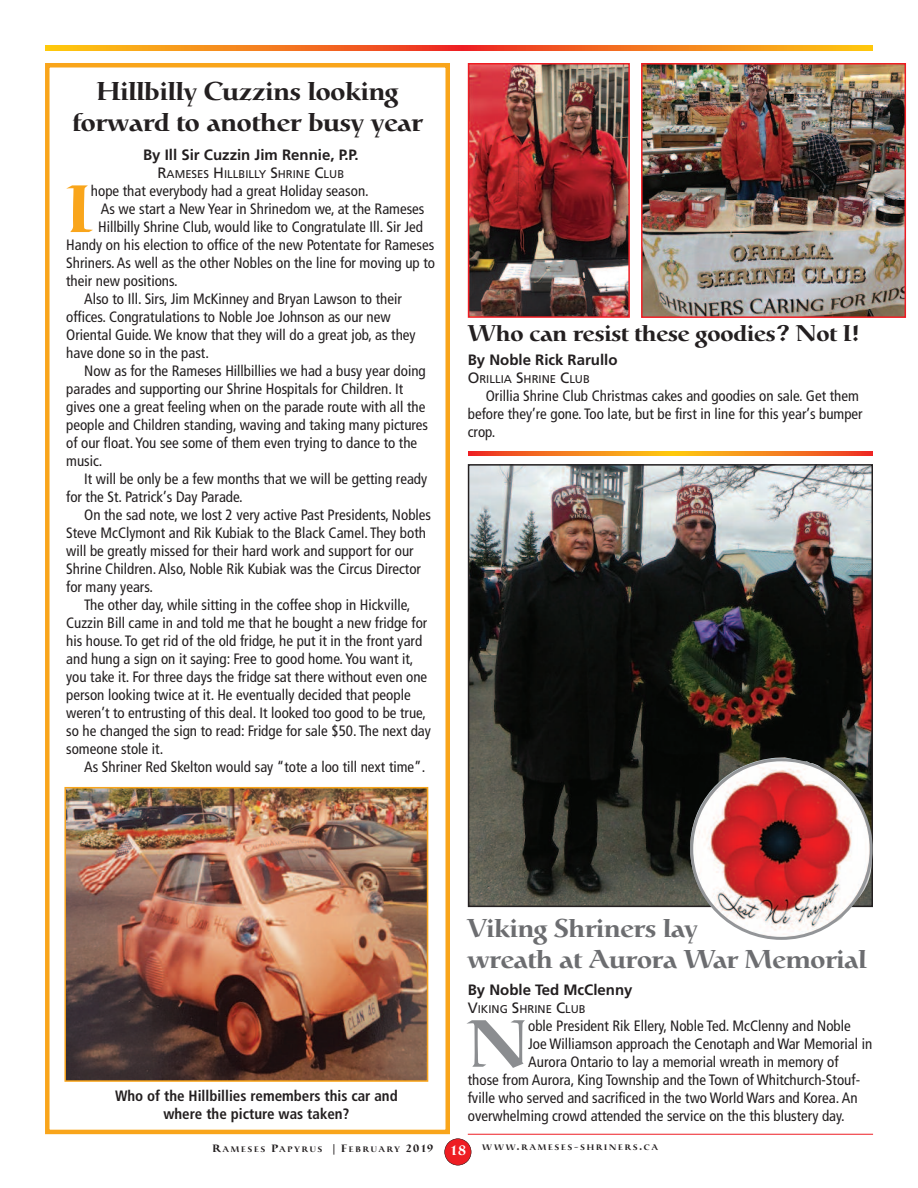
<style>
.page{position:relative;width:918px;height:1188px;background:#fff}
.page>*{position:absolute;margin:0;border:0;box-sizing:border-box;transform-origin:0 0}
.t1{font:500 66px "Catull";color:#f9a51b}
.t2{font:500 65.85px "Catull";color:#8b8d90}
.t3{font:500 25.5px/30.6px "Catull";color:#231f20;text-align:center}
.t4{font:500 25.5px/30.6px "Catull";color:#6c6d70}
.t5{font:500 22.5px "Catull";color:#231f20}
.t6{font:condensed 15px/18px "Frutiger";color:#231f20}
.t7{font:700 15px "Frutiger";color:#231f20}
.t8{font:700 condensed 15px/18px "Frutiger";color:#231f20;text-align:center}
.t9{font:11.25px "Frutiger";color:#231f20}
.t10{font:500 7.8px "Catull";letter-spacing:.24em;color:#231f20}
.s1{font-size:15px}
.s2{font-size:10.5px}
.s3{font-size:13.5px;color:#fff}
</style>
<div class="page">
<div style="left:45px;top:63px;width:405px;height:1071px;border:4px solid #f9a51b"></div>
<hr style="left:468px;top:1134px;width:405px;height:1px;background:#ee1d23">
<svg style="left:45px;top:45px;width:828px;height:6px;background:#f57d1d"></svg>
<div style="left:445px;top:1139px;width:26px;height:26px;background:#ee1d23;border-radius:50%"></div>
<div style="left:444px;top:1138px;width:27px;height:27px;border:1px solid #231f20;border-radius:50%"></div>
<img style="left:67px;top:790px;width:358px;height:289px">
<div style="left:64px;top:787px;width:364px;height:295px;border:2px solid #f9a51b"></div>
<img style="left:471px;top:66px;width:156px;height:249px">
<div style="left:468px;top:63px;width:162px;height:255px;border:2px solid #ee1d23"></div>
<img style="left:644px;top:66px;width:259px;height:249px">
<div style="left:641px;top:63px;width:265px;height:255px;border:2px solid #ee1d23"></div>
<img style="left:471px;top:467px;width:399px;height:437px">
<div style="left:468px;top:464px;width:405px;height:443px;border:2px solid #231f20"></div>
<svg style="left:468px;top:451px;width:405px;height:5px;background:#f57e1d"></svg>
<svg style="left:690px;top:758px;width:183px;height:182px"></svg>
<h3 class="t3" style="left:72px;top:79px;width:352px">Hillbilly Cuzzins looking forward to another busy year</h3>
<p class="t7" style="left:143px;top:149px;width:217px">By Ill Sir Cuzzin Jim Rennie, P.P.</p>
<p class="t9" style="left:157px;top:170px;width:188px"><span class="s1">R</span>AMESES <span class="s1">H</span>ILLBILLY <span class="s1">S</span>HRINE <span class="s1">C</span>LUB</p>
<h1 class="t1" style="left:66px;top:184px;width:26px">I</h1>
<p class="t6" style="left:91px;top:183px;width:279px">hope that everybody had a great Holiday season.</p>
<p class="t6" style="left:101px;top:201px;width:325px">As we start a New Year in Shrinedom we, at the Rameses</p>
<p class="t6" style="left:98px;top:219px;width:326px">Hillbilly Shrine Club, would like to Congratulate Ill. Sir Jed</p>
<p class="t6" style="left:66px;top:237px;width:370px">Handy on his election to office of the new Potentate for Rameses</p>
<p class="t6" style="left:66px;top:255px;width:370px">Shriners. As well as the other Nobles on the line for moving up to</p>
<p class="t6" style="left:66px;top:273px;width:113px">their new positions.</p>
<p class="t6" style="left:84px;top:291px;width:319px">Also to Ill. Sirs, Jim McKinney and Bryan Lawson to their</p>
<p class="t6" style="left:66px;top:309px;width:326px">offices. Congratulations to Noble Joe Johnson as our new</p>
<p class="t6" style="left:66px;top:327px;width:351px">Oriental Guide.We know that they will do a great job, as they</p>
<p class="t6" style="left:66px;top:345px;width:144px">have done so in the past.</p>
<p class="t6" style="left:84px;top:363px;width:343px">Now as for the Rameses Hillbillies we had a busy year doing</p>
<p class="t6" style="left:66px;top:381px;width:339px">parades and supporting our Shrine Hospitals for Children. It</p>
<p class="t6" style="left:66px;top:399px;width:361px">gives one a great feeling when on the parade route with all the</p>
<p class="t6" style="left:66px;top:417px;width:364px">people and Children standing, waving and taking many pictures</p>
<p class="t6" style="left:66px;top:435px;width:353px">of our float. You see some of them even trying to dance to the</p>
<p class="t6" style="left:66px;top:453px;width:38px">music.</p>
<p class="t6" style="left:84px;top:471px;width:345px">It will be only be a few months that we will be getting ready</p>
<p class="t6" style="left:66px;top:489px;width:178px">for the St. Patrick’s Day Parade.</p>
<p class="t6" style="left:84px;top:507px;width:348px">On the sad note, we lost 2 very active Past Presidents, Nobles</p>
<p class="t6" style="left:66px;top:525px;width:361px">Steve McClymont and Rik Kubiak to the Black Camel. They both</p>
<p class="t6" style="left:66px;top:543px;width:349px">will be greatly missed for their hard work and support for our</p>
<p class="t6" style="left:66px;top:561px;width:356px">Shrine Children. Also, Noble Rik Kubiak was the Circus Director</p>
<p class="t6" style="left:66px;top:579px;width:88px">for many years.</p>
<p class="t6" style="left:84px;top:597px;width:328px">The other day, while sitting in the coffee shop in Hickville,</p>
<p class="t6" style="left:66px;top:615px;width:363px">Cuzzin Bill came in and told me that he bought a new fridge for</p>
<p class="t6" style="left:66px;top:633px;width:358px">his house. To get rid of the old fridge, he put it in the front yard</p>
<p class="t6" style="left:66px;top:651px;width:349px">and hung a sign on it saying: Free to good home. You want it,</p>
<p class="t6" style="left:66px;top:669px;width:363px">you take it. For three days the fridge sat there without even one</p>
<p class="t6" style="left:66px;top:687px;width:346px">person looking twice at it. He eventually decided that people</p>
<p class="t6" style="left:66px;top:705px;width:361px">weren’t to entrusting of this deal. It looked too good to be true,</p>
<p class="t6" style="left:66px;top:723px;width:366px">so he changed the sign to read: Fridge for sale $50. The next day</p>
<p class="t6" style="left:66px;top:741px;width:99px">someone stole it.</p>
<p class="t6" style="left:84px;top:759px;width:343px">As Shriner Red Skelton would say “tote a loo till next time”.</p>
<h3 class="t5" style="left:468px;top:325px;width:393px">Who can resist these goodies? Not I!</h3>
<p class="t7" style="left:468px;top:354px;width:151px">By Noble Rick Rarullo</p>
<p class="t9" style="left:468px;top:375px;width:124px"><span class="s1">O</span>RILLIA <span class="s1">S</span>HRINE <span class="s1">C</span>LUB</p>
<p class="t6" style="left:468px;top:388px;width:396px;text-indent:18px">Orillia Shrine Club Christmas cakes and goodies on sale. Get them before they’re gone. Too late, but be first in line for this year’s bumper crop.</p>
<p class="t8" style="left:115px;top:1088px;width:284px">Who of the Hillbillies remembers this car and where the picture was taken?</p>
<h3 class="t4" style="left:468px;top:915px;width:400px">Viking Shriners lay<br>wreath at Aurora War Memorial</h3>
<p class="t7" style="left:468px;top:983px;width:166px">By Noble Ted McClenny</p>
<p class="t9" style="left:468px;top:1004px;width:120px"><span class="s1">V</span>IKING <span class="s1">S</span>HRINE <span class="s1">C</span>LUB</p>
<h2 class="t2" style="left:468px;top:1019px;width:62px">N</h2>
<p class="t6" style="left:528px;top:1018px;width:324px">oble President Rik Ellery, Noble Ted. McClenny and Noble</p>
<p class="t6" style="left:528px;top:1036px;width:346px">Joe Williamson approach the Cenotaph and War Memorial in</p>
<p class="t6" style="left:528px;top:1054px;width:312px">Aurora Ontario to lay a memorial wreath in memory of</p>
<p class="t6" style="left:468px;top:1072px;width:394px">those from Aurora, King Township and the Town of Whitchurch-Stouf-</p>
<p class="t6" style="left:468px;top:1090px;width:391px">fville who served and sacrificed in the two World Wars and Korea. An</p>
<p class="t6" style="left:468px;top:1108px;width:378px">overwhelming crowd attended the service on the this blustery day.</p>
<p class="t10" style="left:212px;top:1145px;width:447px"><span class="s2">R</span>AMESES <span class="s2">P</span>APYRUS <span class="s2">| F</span>EBRUARY <span class="s2">2019</span> <span class="s3">18</span> WWW<span class="s2">.</span>RAMESES<span class="s2">-</span>SHRINERS<span class="s2">.</span>CA</p>
</div>
